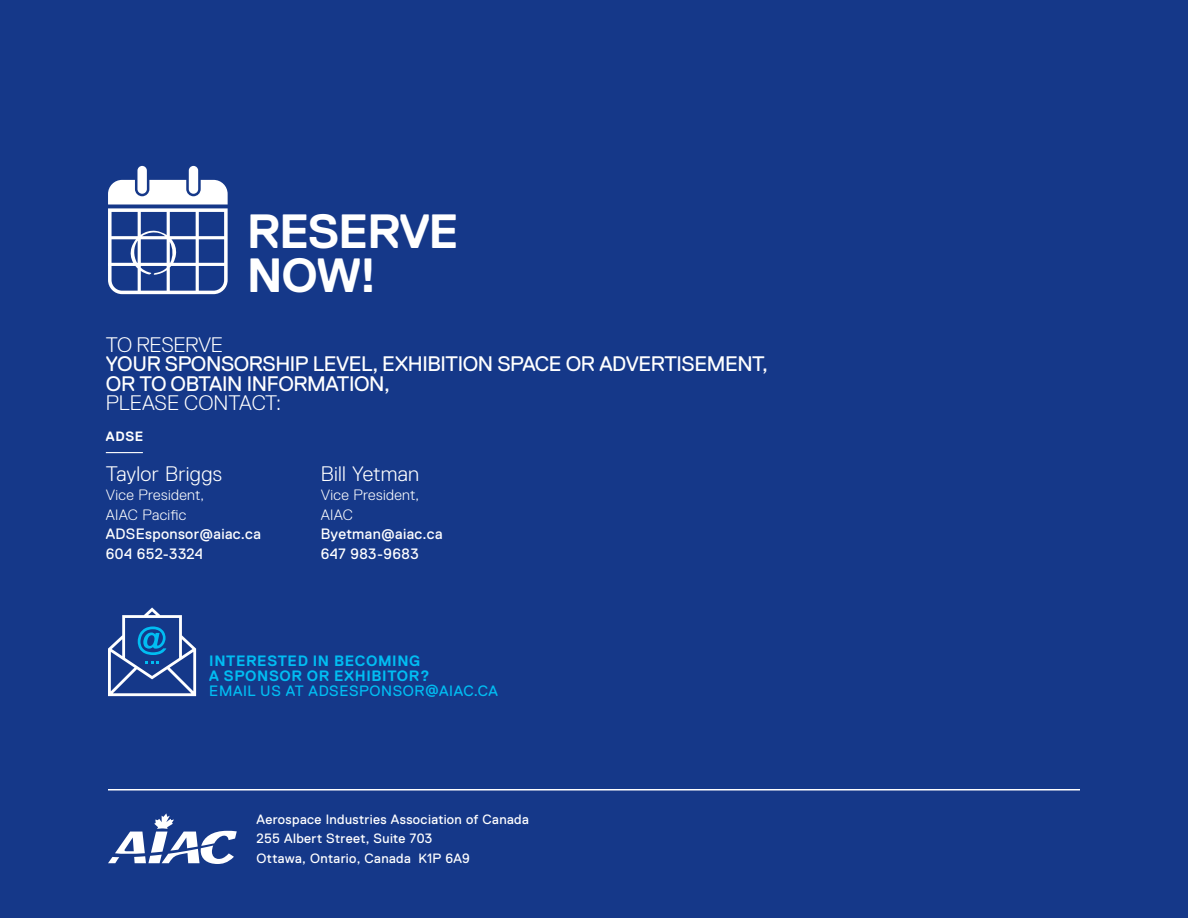
<style>
.page{position:relative;width:1188px;height:918px;background:#153889}
.page>*{position:absolute;margin:0;border:0;box-sizing:border-box;transform-origin:0 0}
.t1{font:700 48px/45px "Replica Pro";letter-spacing:-.03em;color:#fff}
.t2{font:21px/19.5px "Replica Pro";letter-spacing:-.02em;color:#fff}
.t3{font:300 21px "Replica Pro";color:#fff}
.t4{font:300 21px "Replica Pro";letter-spacing:-.02em;color:#fff}
.t5{font:15px/19.5px "Replica Pro";letter-spacing:.025em;color:#fff}
.t6{font:300 15px/19.5px "Replica Pro";letter-spacing:.02em;color:#fff}
.t7{font:700 15px/15px "Replica Pro";letter-spacing:.04em;color:#01bdf2}
.t8{font:15px "Replica Pro";letter-spacing:.04em;color:#01bdf2}
.t9{font:13.5px/19.5px "Replica Pro";letter-spacing:.03em;color:#fff}
.t10{font:700 13.5px "Replica Pro";color:#fff}
</style>
<div class="page">
<div style="left:137px;top:166px;width:10px;height:28px;background:#fff;border-radius:5px"></div>
<div style="left:189px;top:166px;width:9px;height:28px;background:#fff;border-radius:5px"></div>
<svg style="left:108px;top:180px;width:120px;height:114px"></svg>
<svg style="left:108px;top:813px;width:129px;height:51px"></svg>
<hr style="left:108px;top:789px;width:972px;height:1px;background:#fff">
<hr style="left:106px;top:452px;width:37px;height:1px;background:#fff">
<svg style="left:108px;top:608px;width:88px;height:88px"></svg>
<h1 class="t1" style="left:247px;top:209px;width:213px">RESERVE<br>NOW!</h1>
<h2 class="t4" style="left:106px;top:333px;width:119px">TO RESERVE</h2>
<h2 class="t2" style="left:106px;top:355px;width:664px">YOUR SPONSORSHIP LEVEL, EXHIBITION SPACE OR ADVERTISEMENT,<br>OR TO OBTAIN INFORMATION,</h2>
<h2 class="t3" style="left:106px;top:392px;width:177px">PLEASE CONTACT:</h2>
<p class="t10" style="left:106px;top:429px;width:39px">ADSE</p>
<h2 class="t3" style="left:106px;top:462px;width:118px">Taylor Briggs</h2>
<p class="t6" style="left:106px;top:486px;width:100px">Vice President,<br>AIAC Pacific</p>
<p class="t5" style="left:106px;top:525px;width:157px">ADSEsponsor@aiac.ca<br>604 652-3324</p>
<h2 class="t3" style="left:321px;top:462px;width:100px">Bill Yetman</h2>
<p class="t6" style="left:321px;top:486px;width:100px">Vice President,<br>AIAC</p>
<p class="t5" style="left:321px;top:525px;width:123px">Byetman@aiac.ca<br>647 983-9683</p>
<p class="t7" style="left:209px;top:654px;width:222px">INTERESTED IN BECOMING<br>A SPONSOR OR EXHIBITOR?</p>
<p class="t8" style="left:209px;top:683px;width:290px">EMAIL US AT ADSESPONSOR@AIAC.CA</p>
<p class="t9" style="left:256px;top:810px;width:274px">Aerospace Industries Association of Canada<br>255 Albert Street, Suite 703<br>Ottawa, Ontario, Canada K1P 6A9</p>
</div>
